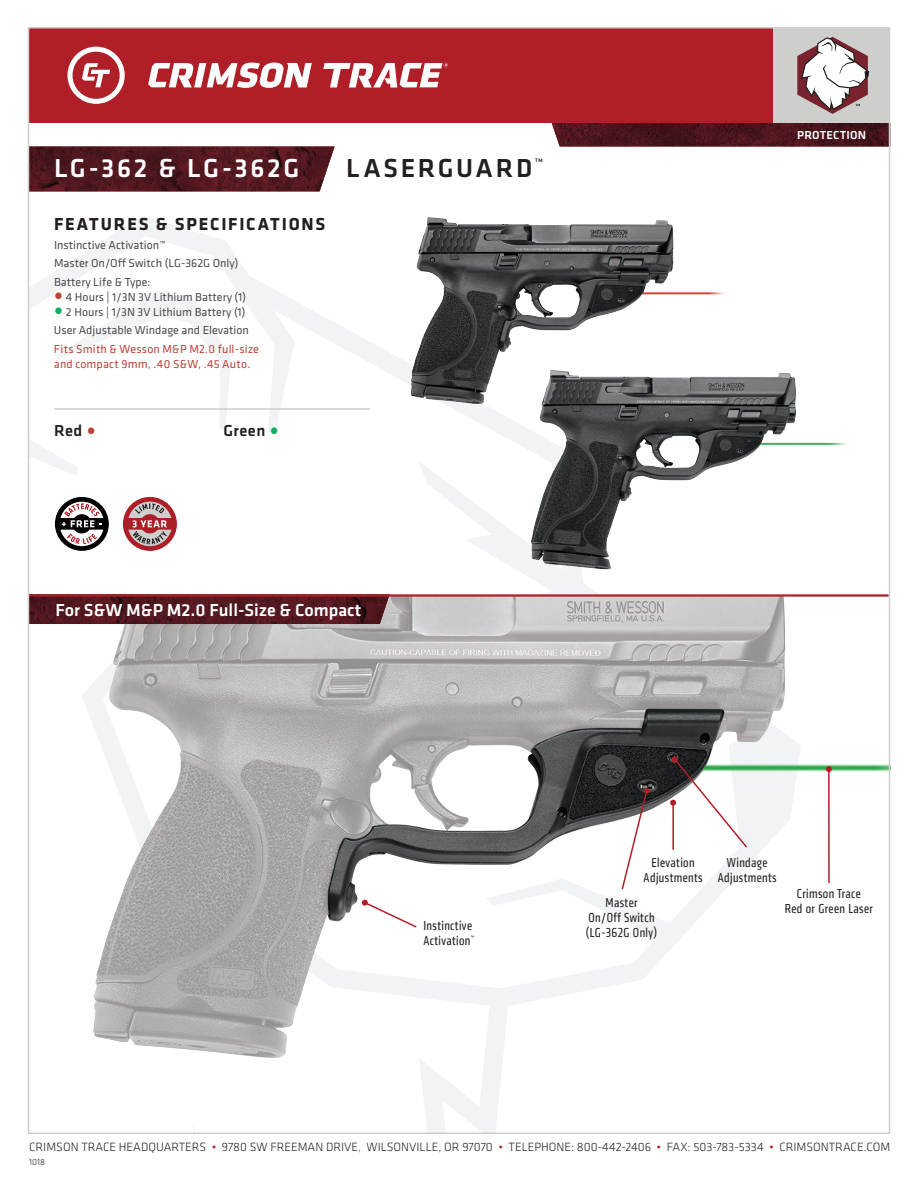
<style>
.page{position:relative;width:918px;height:1188px;background:#fff}
.page>*{position:absolute;margin:0;border:0;box-sizing:border-box;transform-origin:0 0}
.t1{font:500 27px "Klavika";letter-spacing:.1em;color:#fff}
.t2{font:500 27px "Klavika";letter-spacing:.1em;color:#231f20}
._2018__Fit_for_bar{font:500 18px "Klavika";color:#fff}
._2018__Features___Sp{font:700 18px "Klavika";letter-spacing:.095em;color:#231f20}
._2018__MSRP_UPC{font:500 16.5px "Klavika";letter-spacing:.03em;color:#231f20}
._2018__callouts{font:13.5px/15px "Klavika Condensed";letter-spacing:.03em;color:#231f20;text-align:center}
.t3{font:300 12.45px "Klavika";color:#231f20}
._2018__Spec_Bullet{font:12px "Klavika";color:#4b4c4d}
._2018__Fit{font:12px/15px "Klavika";letter-spacing:.01em;color:#ba443a}
.t4{font:500 12px "Klavika";letter-spacing:.02em;color:#fff}
.CTC_info{font:300 9px "Klavika";color:#231f20}
.t5{font:500 5.25px "Klavika";color:#231f20}
.s1{font-family:"Klavika Condensed";font-weight:700;font-size:25.5px;color:#ba443a}
.s2{font-family:"Klavika Condensed";font-weight:700;font-size:25.5px;color:#0bae62}
.s3{color:#b01e27}
</style>
<div class="page">
<svg style="left:31px;top:216px;width:566px;height:915px"></svg>
<img style="left:552px;top:123px;width:335px;height:23px">
<img style="left:31px;top:597px;width:856px;height:531px">
<img style="left:31px;top:146px;width:304px;height:45px">
<img style="left:31px;top:597px;width:359px;height:27px">
<hr style="left:828px;top:769px;width:2px;height:114px;background:#b01e27">
<svg style="left:826px;top:766px;width:6px;height:6px"></svg>
<hr style="left:672px;top:803px;width:2px;height:47px;background:#b01e27">
<svg style="left:362px;top:900px;width:56px;height:29px"></svg>
<img style="left:386px;top:216px;width:339px;height:194px">
<img style="left:508px;top:369px;width:338px;height:211px">
<hr style="left:54px;top:408px;width:316px;height:2px;background:#cececd">
<svg style="left:620px;top:788px;width:30px;height:103px"></svg>
<svg style="left:670px;top:756px;width:79px;height:93px"></svg>
<svg style="left:123px;top:497px;width:54px;height:54px"></svg>
<svg style="left:55px;top:497px;width:54px;height:54px"></svg>
<div style="left:28px;top:28px;width:745px;height:95px;background:#b01e27"></div>
<div style="left:773px;top:28px;width:117px;height:95px;background:#cececd"></div>
<svg style="left:148px;top:63px;width:164px;height:25px"></svg>
<svg style="left:323px;top:63px;width:125px;height:25px"></svg>
<svg style="left:67px;top:47px;width:58px;height:57px"></svg>
<hr style="left:30px;top:594px;width:858px;height:3px;background:#b01e27">
<svg style="left:797px;top:37px;width:72px;height:77px"></svg>
<p class="t1" style="left:54px;top:154px;width:247px">LG-362 &amp; LG-362G</p>
<p class="_2018__Features___Sp" style="left:54px;top:214px;width:273px">FEATURES &amp; SPECIFICATIONS</p>
<p class="_2018__Spec_Bullet" style="left:54px;top:238px;width:113px">Instinctive Activation™</p>
<p class="_2018__Spec_Bullet" style="left:54px;top:257px;width:186px">Master On/Off Switch (LG-362G Only)</p>
<p class="_2018__Spec_Bullet" style="left:54px;top:275px;width:98px">Battery Life &amp; Type:</p>
<p class="_2018__Spec_Bullet" style="left:54px;top:290px;width:193px"><span class="s1">•</span> 4 Hours | 1/3N 3V Lithium Battery (1)</p>
<p class="_2018__Spec_Bullet" style="left:54px;top:305px;width:193px"><span class="s2">•</span> 2 Hours | 1/3N 3V Lithium Battery (1)</p>
<p class="_2018__Spec_Bullet" style="left:54px;top:324px;width:196px">User Adjustable Windage and Elevation</p>
<p class="_2018__Fit" style="left:54px;top:341px;width:207px">Fits Smith &amp; Wesson M&amp;P M2.0 full-size and compact 9mm, .40 S&amp;W, .45 Auto.</p>
<p class="_2018__MSRP_UPC" style="left:54px;top:422px;width:43px">Red <span class="s1">•</span></p>
<p class="_2018__MSRP_UPC" style="left:223px;top:422px;width:57px">Green <span class="s2">•</span></p>
<p class="t2" style="left:346px;top:154px;width:188px">LASERGUARD</p>
<p class="t5" style="left:535px;top:158px;width:9px">TM</p>
<p class="_2018__Fit_for_bar" style="left:56px;top:600px;width:307px">For S&amp;W M&amp;P M2.0 Full-Size &amp; Compact</p>
<p class="t4" style="left:797px;top:128px;width:70px">PROTECTION</p>
<p class="_2018__callouts" style="left:423px;top:918px;width:53px;text-align:left">Instinctive<br>Activation<sup>™</sup></p>
<p class="_2018__callouts" style="left:644px;top:855px;width:60px">Elevation<br>Adjustments</p>
<p class="_2018__callouts" style="left:589px;top:895px;width:68px">Master<br>On/Off Switch</p>
<p class="_2018__callouts" style="left:586px;top:925px;width:74px">(LG-362G Only)</p>
<p class="_2018__callouts" style="left:718px;top:855px;width:60px">Windage<br>Adjustments</p>
<p class="_2018__callouts" style="left:785px;top:886px;width:90px">Crimson Trace<br>Red or Green Laser</p>
<p class="t3" style="left:29px;top:1140px;width:863px">CRIMSON TRACE HEADQUARTERS <span class="s3">•</span> 9780 SW FREEMAN DRIVE<span class="s3">,</span> WILSONVILLE, OR 97070 <span class="s3">•</span> TELEPHONE: 800-442-2406 <span class="s3">•</span> FAX: 503-783-5334 <span class="s3">•</span> CRIMSONTRACE.COM</p>
<p class="CTC_info" style="left:29px;top:1157px;width:17px">1018</p>
</div>
